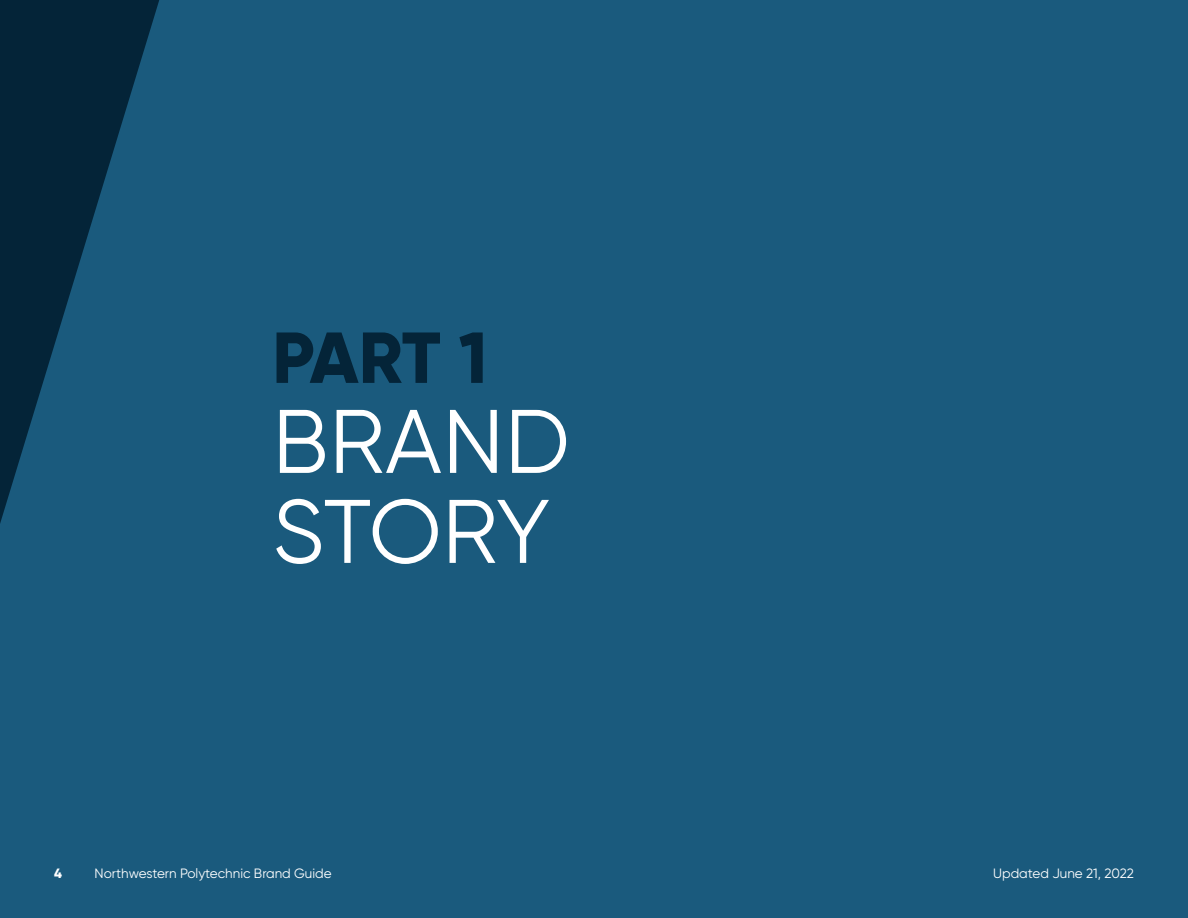
<style>
.page{position:relative;width:1188px;height:918px;background:#1a5a7d}
.page>*{position:absolute;margin:0;border:0;box-sizing:border-box;transform-origin:0 0}
.t1{font:90px/90px "Gilroy";letter-spacing:.01em;color:#fff}
.t2{font:800 72px "Gilroy";color:#042438}
.t3{font:13.5px "Gilroy";color:#fff}
.t4{font:800 13.5px "Gilroy";color:#fff}
</style>
<div class="page">
<svg style="left:0;top:0;width:159px;height:524px"></svg>
<h2 class="t2" style="left:272px;top:312px;width:217px">PART 1</h2>
<h1 class="t1" style="left:273px;top:395px;width:298px">BRAND<br>STORY</h1>
<p class="t4" style="left:54px;top:864px;width:9px">4</p>
<p class="t3" style="left:94px;top:865px;width:239px">Northwestern Polytechnic Brand Guide</p>
<p class="t3" style="left:993px;top:865px;width:142px">Updated June 21, 2022</p>
</div>
